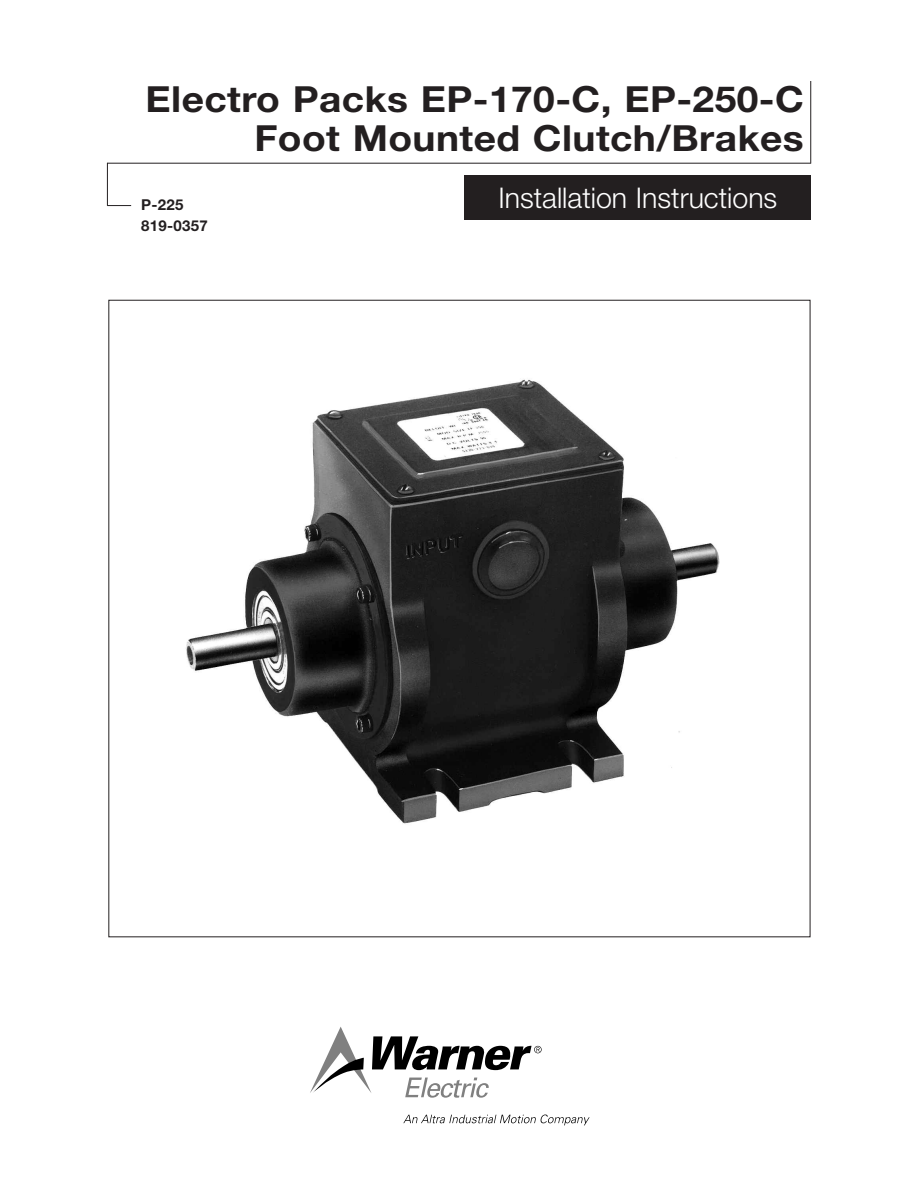
<style>
.page{position:relative;width:918px;height:1188px;background:#fff}
.page>*{position:absolute;margin:0;border:0;box-sizing:border-box;transform-origin:0 0}
.t1{font:700 36px/39px "Helvetica Neue";letter-spacing:.01em;color:#231f20;text-align:right;scale:1.08 1}
.t2{font:300 28.5px "Helvetica Neue";color:#fff}
.t3{font:700 15px "Helvetica Neue";letter-spacing:.02em;color:#231f20}
</style>
<div class="page">
<img style="left:186px;top:379px;width:534px;height:445px">
<hr style="left:107px;top:163px;width:704px;height:1px;background:#231f20">
<div style="left:465px;top:175px;width:346px;height:44px;background:#231f20"></div>
<hr style="left:107px;top:163px;width:1px;height:43px;background:#231f20">
<hr style="left:810px;top:81px;width:1px;height:83px;background:#231f20">
<svg style="left:107px;top:205px;width:24px;height:1px"></svg>
<svg style="left:403px;top:1115px;width:187px;height:10px"></svg>
<svg style="left:310px;top:1027px;width:232px;height:71px"></svg>
<p class="t1" style="left:146px;top:79px;width:611px">Electro Packs EP-170-C, EP-250-C<br>Foot Mounted Clutch/Brakes</p>
<p class="t3" style="left:141px;top:196px;width:44px">P-225</p>
<p class="t2" style="left:498px;top:181px;width:280px">Installation Instructions</p>
<p class="t3" style="left:141px;top:217px;width:68px">819-0357</p>
</div>
